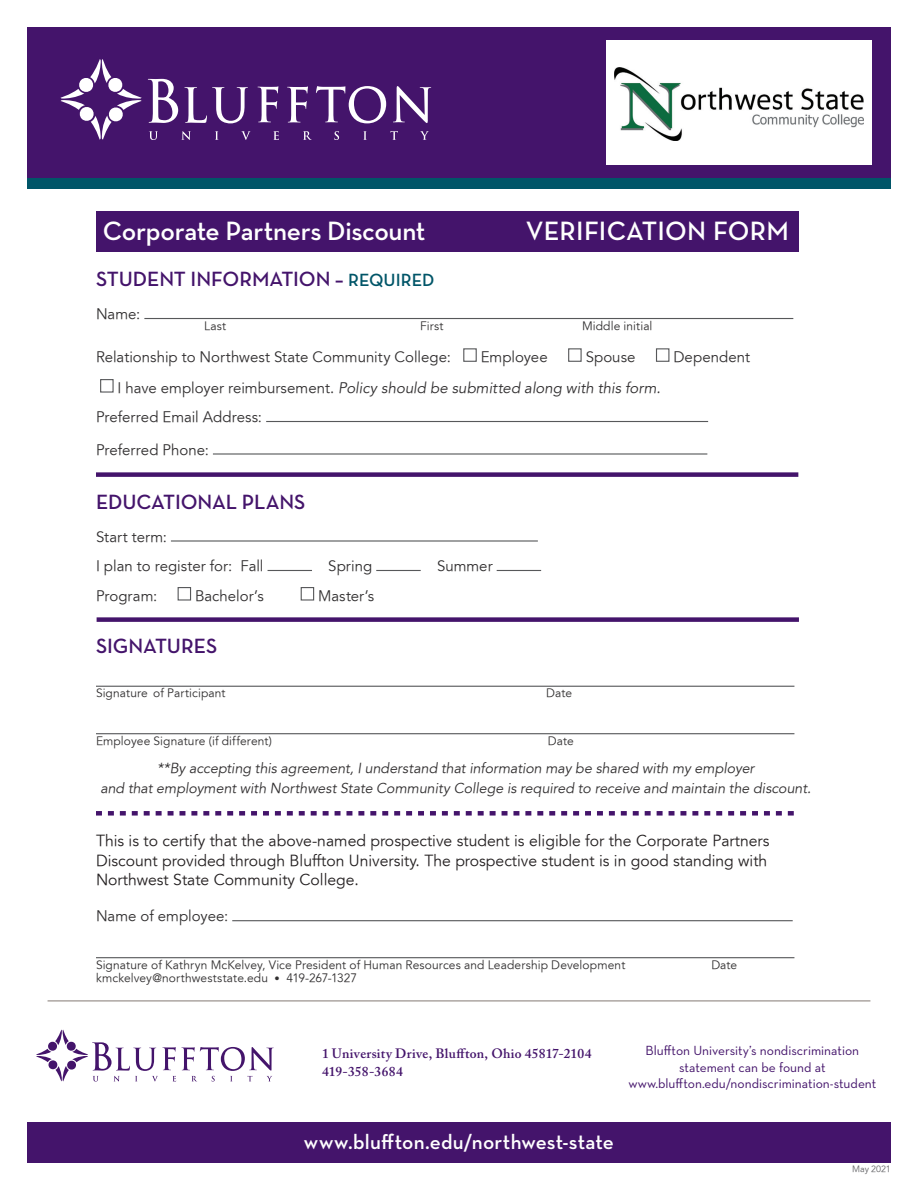
<style>
.page{position:relative;width:918px;height:1188px;background:#fff}
.page>*{position:absolute;margin:0;border:0;box-sizing:border-box;transform-origin:0 0}
.t1{font:600 27px "Neutra Text";letter-spacing:-.01em;color:#fff}
.t2{font:600 21px "Neutra Text";color:#44146b}
.t3{font:600 21px "Neutra Text";letter-spacing:.01em;color:#fff}
.t4{font:300 15.75px/19.5px "Avenir 45";color:#231f20}
.t5{font:300 15px "Avenir 45";color:#312f30}
.t6{font:italic 15px "Avenir";color:#312f30}
.t7{font:italic 14.25px/19.5px "Avenir";color:#312f30;text-align:center}
.t8{font:13.5px/16.5px "Neutra Text";color:#44146b;text-align:center}
.t9{font:600 13.5px "Adobe Caslon Pro";letter-spacing:.02em;color:#44146b}
.t10{font:300 12px "Avenir 45";letter-spacing:.01em;color:#312f30}
.t11{font:300 9px "Avenir 45";color:#636366}
.s1{font-size:18px;color:#005568}
.s2{font-family:"Avenir 45";font-weight:300;font-style:normal}
.s3{font-size:10.5px}
</style>
<div class="page">
<div style="left:27px;top:27px;width:864px;height:158px;background:#44146b"></div>
<div style="left:27px;top:179px;width:864px;height:10px;background:#005568"></div>
<div style="left:96px;top:212px;width:702px;height:40px;background:#44146b"></div>
<svg style="left:184px;top:87px;width:64px;height:36px"></svg>
<svg style="left:148px;top:79px;width:30px;height:44px"></svg>
<svg style="left:258px;top:86px;width:20px;height:36px"></svg>
<svg style="left:287px;top:86px;width:21px;height:36px"></svg>
<svg style="left:316px;top:86px;width:70px;height:37px"></svg>
<svg style="left:393px;top:86px;width:38px;height:37px"></svg>
<svg style="left:149px;top:131px;width:9px;height:9px"></svg>
<svg style="left:181px;top:131px;width:10px;height:9px"></svg>
<svg style="left:215px;top:131px;width:4px;height:9px"></svg>
<svg style="left:241px;top:131px;width:10px;height:9px"></svg>
<svg style="left:273px;top:131px;width:6px;height:9px"></svg>
<svg style="left:303px;top:131px;width:9px;height:9px"></svg>
<svg style="left:334px;top:131px;width:5px;height:9px"></svg>
<svg style="left:363px;top:131px;width:4px;height:9px"></svg>
<svg style="left:390px;top:131px;width:8px;height:9px"></svg>
<svg style="left:420px;top:131px;width:9px;height:9px"></svg>
<svg style="left:61px;top:59px;width:81px;height:81px"></svg>
<hr style="left:144px;top:318px;width:649px;height:1px;background:#57585a">
<div style="left:463px;top:348px;width:14px;height:14px;border:1px solid #57585a"></div>
<div style="left:568px;top:348px;width:14px;height:14px;border:1px solid #57585a"></div>
<div style="left:656px;top:348px;width:13px;height:14px;border:1px solid #57585a"></div>
<div style="left:100px;top:379px;width:14px;height:14px;border:1px solid #57585a"></div>
<hr style="left:266px;top:421px;width:442px;height:1px;background:#57585a">
<hr style="left:213px;top:453px;width:494px;height:2px;background:#57585a">
<hr style="left:171px;top:540px;width:367px;height:2px;background:#57585a">
<hr style="left:268px;top:570px;width:44px;height:1px;background:#57585a">
<hr style="left:376px;top:570px;width:45px;height:1px;background:#57585a">
<hr style="left:497px;top:570px;width:44px;height:1px;background:#57585a">
<div style="left:178px;top:587px;width:13px;height:14px;border:1px solid #57585a"></div>
<div style="left:301px;top:587px;width:13px;height:14px;border:1px solid #57585a"></div>
<hr style="left:96px;top:686px;width:698px;height:1px;background:#57585a">
<hr style="left:96px;top:733px;width:698px;height:1px;background:#57585a">
<hr style="left:232px;top:920px;width:561px;height:1px;background:#57585a">
<hr style="left:96px;top:957px;width:698px;height:1px;background:#57585a">
<div style="left:27px;top:1123px;width:864px;height:40px;background:#44146b"></div>
<svg style="left:36px;top:1030px;width:238px;height:52px"></svg>
<hr style="left:48px;top:1000px;width:822px;height:1px;background:#918883">
<div style="left:606px;top:40px;width:265px;height:125px;background:#fff"></div>
<div style="left:96px;top:472px;width:702px;height:5px;background:#44146b"></div>
<div style="left:97px;top:617px;width:702px;height:5px;background:#44146b"></div>
<svg style="left:96px;top:811px;width:698px;height:5px"></svg>
<img style="left:615px;top:67px;width:249px;height:73px">
<p class="t1" style="left:103px;top:215px;width:324px">Corporate Partners Discount</p>
<p class="t1" style="left:526px;top:215px;width:265px">VERIFICATION FORM</p>
<p class="t2" style="left:96px;top:266px;width:340px">STUDENT INFORMATION – <span class="s1">REQUIRED</span></p>
<p class="t5" style="left:96px;top:305px;width:46px">Name:</p>
<p class="t10" style="left:204px;top:319px;width:24px">Last</p>
<p class="t10" style="left:420px;top:319px;width:25px">First</p>
<p class="t10" style="left:582px;top:319px;width:72px">Middle initial</p>
<p class="t5" style="left:96px;top:348px;width:357px">Relationship to Northwest State Community College:</p>
<p class="t5" style="left:481px;top:348px;width:68px">Employee</p>
<p class="t5" style="left:586px;top:348px;width:51px">Spouse</p>
<p class="t5" style="left:673px;top:348px;width:78px">Dependent</p>
<p class="t6" style="left:118px;top:379px;width:545px"><span class="s2">I have employer reimbursement.</span> Policy should be submitted along with this form.</p>
<p class="t5" style="left:96px;top:408px;width:168px">Preferred Email Address:</p>
<p class="t5" style="left:96px;top:441px;width:114px">Preferred Phone:</p>
<p class="t2" style="left:96px;top:489px;width:211px">EDUCATIONAL PLANS</p>
<p class="t5" style="left:96px;top:528px;width:72px">Start term:</p>
<p class="t5" style="left:96px;top:557px;width:169px">I plan to register for: Fall</p>
<p class="t5" style="left:328px;top:557px;width:45px">Spring</p>
<p class="t5" style="left:437px;top:557px;width:57px">Summer</p>
<p class="t5" style="left:96px;top:587px;width:63px">Program:</p>
<p class="t5" style="left:195px;top:587px;width:70px">Bachelor’s</p>
<p class="t5" style="left:318px;top:587px;width:58px">Master’s</p>
<p class="t2" style="left:96px;top:633px;width:123px">SIGNATURES</p>
<p class="t10" style="left:96px;top:686px;width:131px">Signature of Participant</p>
<p class="t10" style="left:546px;top:686px;width:27px">Date</p>
<p class="t10" style="left:96px;top:734px;width:177px">Employee Signature (if different)</p>
<p class="t10" style="left:548px;top:734px;width:27px">Date</p>
<p class="t7" style="left:100px;top:759px;width:712px">**By accepting this agreement, I understand that information may be shared with my employer<br>and that employment with Northwest State Community College is required to receive and maintain the discount.</p>
<p class="t4" style="left:96px;top:831px;width:675px">This is to certify that the above-named prospective student is eligible for the Corporate Partners<br>Discount provided through Bluffton University. The prospective student is in good standing with<br>Northwest State Community College.</p>
<p class="t5" style="left:96px;top:907px;width:134px">Name of employee:</p>
<p class="t10" style="left:96px;top:958px;width:531px">Signature of Kathryn McKelvey, Vice President of Human Resources and Leadership Development</p>
<p class="t10" style="left:711px;top:958px;width:27px">Date</p>
<p class="t10" style="left:96px;top:971px;width:263px">kmckelvey@northweststate.edu <span class="s3">•</span> 419-267-1327</p>
<p class="t9" style="left:322px;top:1046px;width:271px">1 University Drive, Bluffton, Ohio 45817-2104</p>
<p class="t9" style="left:322px;top:1064px;width:82px">419-358-3684</p>
<p class="t8" style="left:628px;top:1042px;width:250px">Bluffton University’s nondiscrimination statement can be found at www.bluffton.edu/nondiscrimination-student</p>
<p class="t3" style="left:304px;top:1129px;width:312px">www.bluffton.edu/northwest-state</p>
<p class="t11" style="left:852px;top:1163px;width:40px">May 2021</p>
</div>
